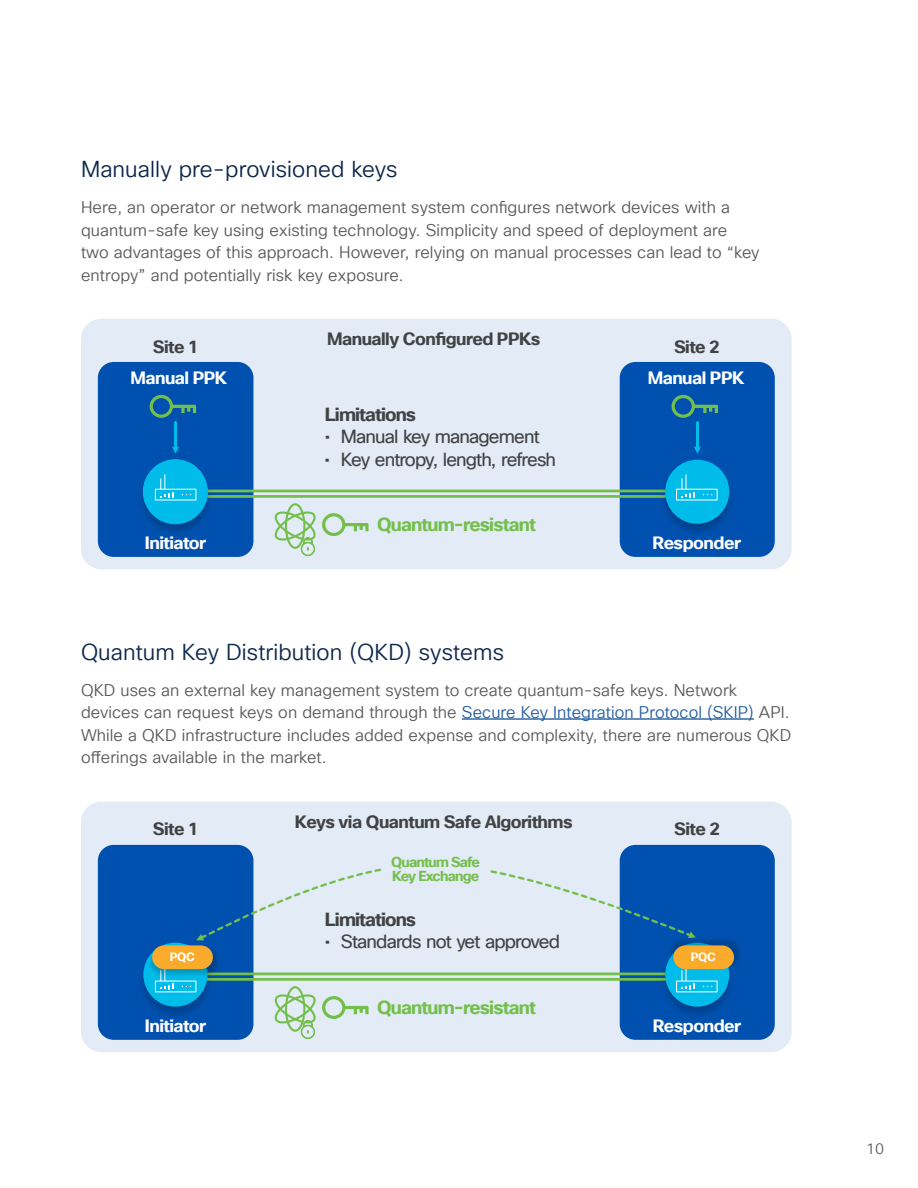
<style>
.page{position:relative;width:918px;height:1188px;background:#fff}
.page>*{position:absolute;margin:0;border:0;box-sizing:border-box;transform-origin:0 0}
.t1{font:22.5px "Cisco Sans TT Light";letter-spacing:.005em;color:#0d274d}
.t2{font:18.6px "Cisco Sans TT";letter-spacing:-.045em;color:#414244}
.t3{font:700 18.6px "Cisco Sans TT";letter-spacing:-.045em;color:#74bf4b}
.t4{font:700 18.6px "Cisco Sans TT";letter-spacing:-.045em;color:#414244}
.t5{font:700 17.4px "Cisco Sans TT";letter-spacing:-.03em;color:#414244}
.t6{font:700 17.4px "Cisco Sans TT";letter-spacing:-.03em;color:#fff}
.t7{font:16.5px/22.5px "Cisco Sans TT Light";letter-spacing:.005em;color:#58595b}
.t8{font:15px "Cisco Sans TT Light";color:#58595b}
.t9{font:700 14.1px/14.1px "Cisco Sans TT";letter-spacing:-.055em;color:#74bf4b}
.t10{font:700 11.7px "Cisco Sans TT";letter-spacing:-.03em;color:#fff}
.s1{color:#215e9e}
</style>
<div class="page">
<div style="left:81px;top:319px;width:711px;height:250px;background:#e2ebf6;border-radius:20px"></div>
<div style="left:98px;top:362px;width:155px;height:195px;background:#0051af;border-radius:16px"></div>
<div style="left:620px;top:362px;width:155px;height:195px;background:#0051af;border-radius:16px"></div>
<hr style="left:203px;top:490px;width:467px;height:2px;background:#74bf4b">
<hr style="left:203px;top:495px;width:467px;height:3px;background:#74bf4b">
<img style="left:655px;top:459px;width:75px;height:74px">
<div style="left:665px;top:460px;width:64px;height:64px;background:#00bceb;border-radius:50%"></div>
<img style="left:142px;top:459px;width:75px;height:74px">
<div style="left:143px;top:460px;width:64px;height:64px;background:#00bceb;border-radius:50%"></div>
<div style="left:143px;top:459px;width:65px;height:65px;border:1px solid #00bceb;border-radius:50%"></div>
<svg style="left:150px;top:394px;width:47px;height:60px"></svg>
<svg style="left:672px;top:395px;width:46px;height:59px"></svg>
<svg style="left:155px;top:474px;width:41px;height:27px"></svg>
<svg style="left:676px;top:474px;width:42px;height:27px"></svg>
<div style="left:285px;top:503px;width:20px;height:46px;border:2px solid #74bf4b;border-radius:50%"></div>
<svg style="left:274px;top:509px;width:95px;height:48px"></svg>
<hr style="left:462px;top:718px;width:292px;height:2px;background:#215e9e">
<div style="left:81px;top:802px;width:711px;height:250px;background:#e2ebf6;border-radius:20px"></div>
<div style="left:98px;top:845px;width:155px;height:195px;background:#0051af;border-radius:16px"></div>
<div style="left:620px;top:845px;width:155px;height:195px;background:#0051af;border-radius:16px"></div>
<hr style="left:203px;top:973px;width:467px;height:2px;background:#74bf4b">
<hr style="left:203px;top:978px;width:467px;height:3px;background:#74bf4b">
<img style="left:655px;top:972px;width:75px;height:44px">
<div style="left:665px;top:943px;width:64px;height:64px;background:#00bceb;border-radius:50%"></div>
<img style="left:142px;top:942px;width:67px;height:74px">
<svg style="left:143px;top:943px;width:64px;height:64px"></svg>
<svg style="left:155px;top:980px;width:41px;height:12px"></svg>
<svg style="left:676px;top:971px;width:42px;height:21px"></svg>
<svg style="left:196px;top:867px;width:186px;height:74px"></svg>
<svg style="left:490px;top:869px;width:203px;height:69px"></svg>
<img style="left:145px;top:944px;width:78px;height:36px">
<img style="left:170px;top:945px;width:47px;height:37px">
<div style="left:152px;top:945px;width:61px;height:24px;background:#fbab2c;border-radius:12px"></div>
<img style="left:666px;top:934px;width:74px;height:37px">
<img style="left:691px;top:936px;width:48px;height:37px">
<div style="left:673px;top:945px;width:61px;height:24px;background:#fbab2c;border-radius:12px"></div>
<div style="left:285px;top:986px;width:20px;height:46px;border:2px solid #74bf4b;border-radius:50%"></div>
<svg style="left:274px;top:992px;width:95px;height:48px"></svg>
<h1 class="t1" style="left:81px;top:155px;width:318px">Manually pre-provisioned keys</h1>
<p class="t7" style="left:81px;top:197px;width:680px">Here, an operator or network management system configures network devices with a quantum-safe key using existing technology. Simplicity and speed of deployment are<br>two advantages of this approach. However, relying on manual processes can lead to “key entropy” and potentially risk key exposure.</p>
<p class="t5" style="left:153px;top:335px;width:47px">Site 1</p>
<p class="t5" style="left:327px;top:327px;width:215px">Manually Configured PPKs</p>
<p class="t5" style="left:674px;top:335px;width:47px">Site 2</p>
<p class="t6" style="left:130px;top:366px;width:98px">Manual PPK</p>
<p class="t6" style="left:648px;top:366px;width:98px">Manual PPK</p>
<p class="t4" style="left:325px;top:402px;width:93px">Limitations</p>
<p class="t2" style="left:325px;top:425px;width:216px">• Manual key management</p>
<p class="t2" style="left:325px;top:447px;width:233px">• Key entropy, length, refresh</p>
<p class="t6" style="left:145px;top:531px;width:63px">Initiator</p>
<p class="t3" style="left:377px;top:512px;width:160px">Quantum-resistant</p>
<p class="t6" style="left:653px;top:531px;width:90px">Responder</p>
<h1 class="t1" style="left:81px;top:637px;width:425px">Quantum Key Distribution (QKD) systems</h1>
<p class="t7" style="left:81px;top:679px;width:712px">QKD uses an external key management system to create quantum-safe keys. Network devices can request keys on demand through the <span class="s1">Secure Key Integration Protocol (SKIP)</span> API.<br>While a QKD infrastructure includes added expense and complexity, there are numerous QKD offerings available in the market.</p>
<p class="t5" style="left:153px;top:818px;width:47px">Site 1</p>
<p class="t5" style="left:295px;top:810px;width:279px">Keys via Quantum Safe Algorithms</p>
<p class="t9" style="left:391px;top:856px;width:90px">Quantum Safe<br>Key Exchange</p>
<p class="t5" style="left:674px;top:818px;width:47px">Site 2</p>
<p class="t4" style="left:325px;top:907px;width:93px">Limitations</p>
<p class="t2" style="left:325px;top:930px;width:237px">• Standards not yet approved</p>
<p class="t10" style="left:170px;top:950px;width:27px">PQC</p>
<p class="t10" style="left:691px;top:950px;width:27px">PQC</p>
<p class="t3" style="left:377px;top:995px;width:160px">Quantum-resistant</p>
<p class="t6" style="left:145px;top:1014px;width:63px">Initiator</p>
<p class="t6" style="left:653px;top:1014px;width:90px">Responder</p>
<p class="t8" style="left:866px;top:1139px;width:20px">10</p>
</div>
